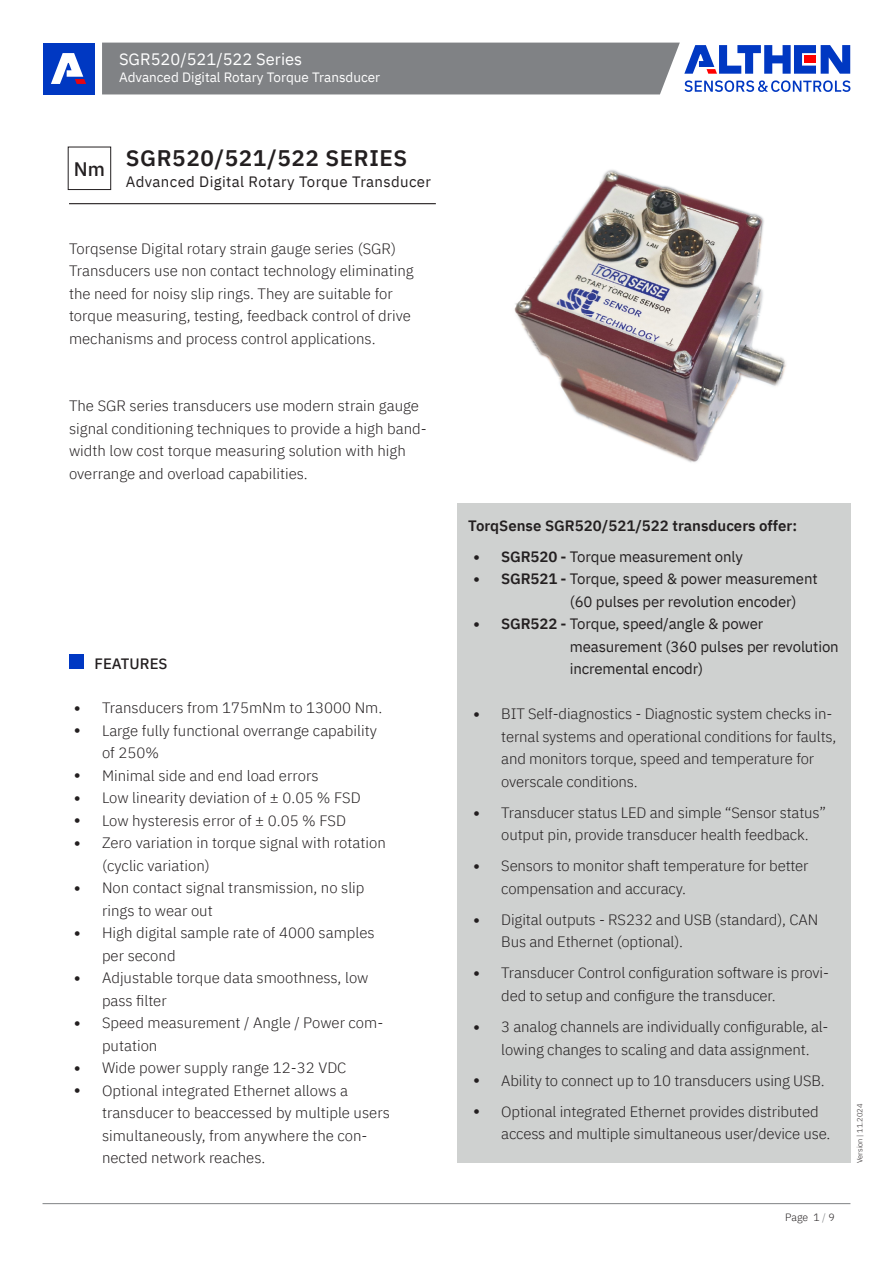
<style>
.page{position:relative;width:893px;height:1263px;background:#fff}
.page>*{position:absolute;margin:0;border:0;box-sizing:border-box;transform-origin:0 0}
.t1{font:600 22.5px "IBM Plex Sans";letter-spacing:.025em;color:#231f20}
.t2{font:500 19.5px "IBM Plex Sans";color:#231f20}
._1Head_12pf_Bold{font:16.5px "IBM Plex Sans";color:#fff}
.FT_10pt_regular{font:300 15px/22.5px "IBM Plex Sans";letter-spacing:-.005em;color:#231f20}
.t3{font:15px/22.5px "IBM Plex Sans";letter-spacing:-.01em;color:#231f20}
.FT_10pt_regular-2{font:600 15px "IBM Plex Sans";color:#231f20}
.t4{font:15px "IBM Plex Sans";letter-spacing:.025em;color:#231f20}
.Fliesstext_Head_10pt_Bold{font:500 15px "IBM Plex Sans";color:#231f20}
._1Head_12pf_Bold-2{font:13.5px "IBM Plex Sans";color:#fff}
.t5{font:300 10.5px "IBM Plex Sans";color:#231f20}
.t6{font:300 7.5px "IBM Plex Sans";color:#231f20}
.s1{font-family:"Netto OT";font-weight:400;font-size:27px}
.s2{font-family:"Netto OT";font-size:27px}
.s3{font-weight:600}
.s4{color:#808285}
</style>
<div class="page">
<hr style="left:43px;top:1203px;width:807px;height:1px;background:#808285">
<div style="left:43px;top:43px;width:51px;height:51px;background:#0038c2"></div>
<svg style="left:51px;top:53px;width:35px;height:31px"></svg>
<svg style="left:102px;top:43px;width:748px;height:51px;background:#868c9b"></svg>
<hr style="left:69px;top:203px;width:367px;height:1px;background:#231f20">
<img style="left:514px;top:170px;width:272px;height:293px">
<div style="left:68px;top:147px;width:43px;height:43px;border:1px solid #231f20"></div>
<div style="left:69px;top:654px;width:15px;height:15px;background:#0038c3"></div>
<div style="left:457px;top:504px;width:393px;height:659px;background:#cfd1d0"></div>
<p class="_1Head_12pf_Bold" style="left:119px;top:47px;width:185px">SGR520/521/522 Series</p>
<p class="_1Head_12pf_Bold-2" style="left:119px;top:67px;width:263px">Advanced Digital Rotary Torque Transducer</p>
<p class="t2" style="left:74px;top:154px;width:33px">Nm</p>
<p class="t1" style="left:126px;top:141px;width:283px">SGR520/521/522 SERIES</p>
<p class="t4" style="left:126px;top:171px;width:307px">Advanced Digital Rotary Torque Transducer</p>
<p class="FT_10pt_regular" style="left:69px;top:236px;width:346px">Torqsense Digital rotary strain gauge series (SGR)<br>Transducers use non contact technology eliminating the need for noisy slip rings. They are suitable for torque measuring, testing, feedback control of drive mechanisms and process control applications.</p>
<p class="FT_10pt_regular" style="left:69px;top:393px;width:359px">The SGR series transducers use modern strain gauge signal conditioning techniques to provide a high band&shy;width low cost torque measuring solution with high overrange and overload capabilities.</p>
<p class="Fliesstext_Head_10pt_Bold" style="left:95px;top:652px;width:75px">FEATURES</p>
<p class="FT_10pt_regular" style="left:70px;top:695px;width:314px"><span class="s1">•</span> Transducers from 175mNm to 13000 Nm.</p>
<p class="FT_10pt_regular" style="left:102px;top:718px;width:276px;text-indent:-32px"><span class="s1">•</span> Large fully functional overrange capability of 250%</p>
<p class="FT_10pt_regular" style="left:70px;top:763px;width:250px"><span class="s1">•</span> Minimal side and end load errors</p>
<p class="FT_10pt_regular" style="left:70px;top:785px;width:292px"><span class="s1">•</span> Low linearity deviation of ± 0.05 % FSD</p>
<p class="FT_10pt_regular" style="left:70px;top:808px;width:277px"><span class="s1">•</span> Low hysteresis error of ± 0.05 % FSD</p>
<p class="FT_10pt_regular" style="left:102px;top:830px;width:285px;text-indent:-32px"><span class="s1">•</span> Zero variation in torque signal with rotation (cyclic variation)</p>
<p class="FT_10pt_regular" style="left:102px;top:875px;width:264px;text-indent:-32px"><span class="s1">•</span> Non contact signal transmission, no slip rings to wear out</p>
<p class="FT_10pt_regular" style="left:102px;top:920px;width:274px;text-indent:-32px"><span class="s1">•</span> High digital sample rate of 4000 samples per second</p>
<p class="FT_10pt_regular" style="left:102px;top:965px;width:268px;text-indent:-32px"><span class="s1">•</span> Adjustable torque data smoothness, low pass filter</p>
<p class="FT_10pt_regular" style="left:102px;top:1010px;width:283px;text-indent:-32px"><span class="s1">•</span> Speed measurement / Angle / Power com&shy;putation</p>
<p class="FT_10pt_regular" style="left:70px;top:1055px;width:278px"><span class="s1">•</span> Wide power supply range 12-32 VDC</p>
<p class="FT_10pt_regular" style="left:102px;top:1078px;width:289px;text-indent:-32px"><span class="s1">•</span> Optional integrated Ethernet allows a transducer to beaccessed by multiple users simultaneously, from anywhere the con&shy;nected network reaches.</p>
<p class="FT_10pt_regular-2" style="left:468px;top:514px;width:330px">TorqSense SGR520/521/522 transducers offer:</p>
<p class="t3" style="left:469px;top:544px;width:275px"><span class="s2">•</span> <span class="s3">SGR520 -</span> Torque measurement only</p>
<p class="t3" style="left:570px;top:567px;width:249px;text-indent:-100px"><span class="s2">•</span> <span class="s3">SGR521 -</span> Torque, speed &amp; power measurement (60 pulses per revolution encoder)</p>
<p class="t3" style="left:570px;top:612px;width:270px;text-indent:-100px"><span class="s2">•</span> <span class="s3">SGR522 -</span> Torque, speed/angle &amp; power measurement (360 pulses per revolution incremental encodr)</p>
<p class="FT_10pt_regular" style="left:501px;top:702px;width:337px;text-indent:-32px"><span class="s1">•</span> BIT Self-diagnostics - Diagnostic system checks in&shy;ternal systems and operational conditions for faults, and monitors torque, speed and temperature for overscale conditions.</p>
<p class="FT_10pt_regular" style="left:501px;top:800px;width:326px;text-indent:-32px"><span class="s1">•</span> Transducer status LED and simple “Sensor status” output pin, provide transducer health feedback.</p>
<p class="FT_10pt_regular" style="left:501px;top:854px;width:309px;text-indent:-32px"><span class="s1">•</span> Sensors to monitor shaft temperature for better compensation and accuracy.</p>
<p class="FT_10pt_regular" style="left:501px;top:907px;width:318px;text-indent:-32px"><span class="s1">•</span> Digital outputs - RS232 and USB (standard), CAN<br>Bus and Ethernet (optional).</p>
<p class="FT_10pt_regular" style="left:501px;top:961px;width:329px;text-indent:-32px"><span class="s1">•</span> Transducer Control configuration software is provi&shy;ded to setup and configure the transducer.</p>
<p class="FT_10pt_regular" style="left:501px;top:1014px;width:329px;text-indent:-32px"><span class="s1">•</span> 3 analog channels are individually configurable, al&shy;lowing changes to scaling and data assignment.</p>
<p class="FT_10pt_regular" style="left:469px;top:1068px;width:357px"><span class="s1">•</span> Ability to connect up to 10 transducers using USB.</p>
<p class="FT_10pt_regular" style="left:501px;top:1099px;width:330px;text-indent:-32px"><span class="s1">•</span> Optional integrated Ethernet provides distributed access and multiple simultaneous user/device use.</p>
<p class="t6" style="left:854px;top:1163px;width:61px;rotate:-90deg">Version | 11.2024</p>
<p class="t5" style="left:785px;top:1209px;width:51px">Page 1 <span class="s4">/</span> 9</p>
</div>
